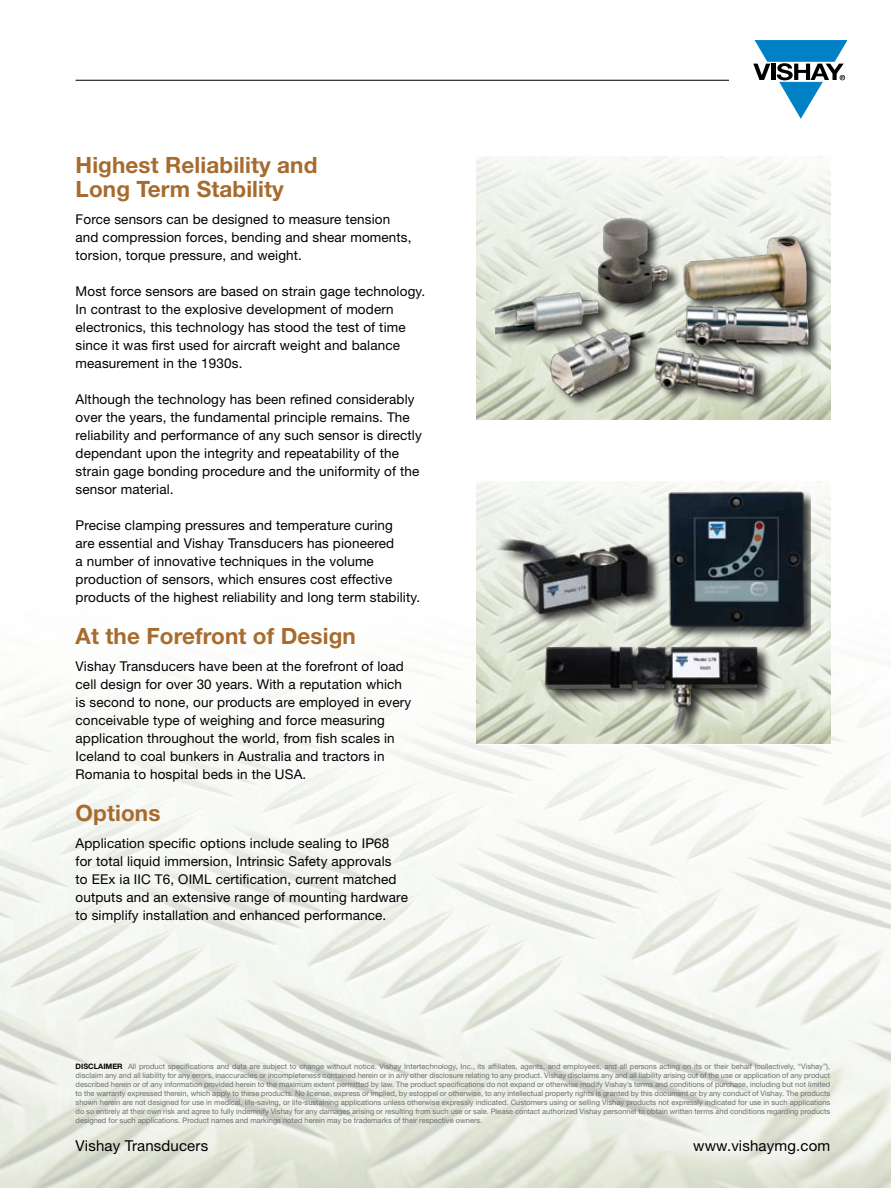
<style>
.page{position:relative;width:891px;height:1188px;background:#fff}
.page>*{position:absolute;margin:0;border:0;box-sizing:border-box;transform-origin:0 0}
.t1{font:700 22.5px/24px "Helvetica Neue LT Std";letter-spacing:.005em;color:#a76b2e}
.t2{font:15px "Helvetica Neue LT Std";letter-spacing:.01em;color:#000}
.t3{font:13.5px/18px "Helvetica Neue LT Std";letter-spacing:.01em;color:#000}
.t4{font:7.5px/9px "Helvetica Neue LT Std";color:#6d6f71;text-align:justify}
.t5{font:700 7.5px "Helvetica Neue LT Std";color:#000}
</style>
<div class="page">
<svg style="left:753px;top:40px;width:94px;height:78px"></svg>
<hr style="left:76px;top:80px;width:653px;height:1px;background:#000">
<img style="left:477px;top:157px;width:353px;height:262px">
<img style="left:495px;top:180px;width:335px;height:237px">
<img style="left:477px;top:481px;width:353px;height:263px">
<div style="left:490px;top:490px;width:321px;height:258px;background:#000;opacity:.75"></div>
<img style="left:490px;top:485px;width:331px;height:255px">
<h1 class="t1" style="left:76px;top:152px;width:243px">Highest Reliability and<br>Long Term Stability</h1>
<p class="t3" style="left:76px;top:210px;width:337px">Force sensors can be designed to measure tension and compression forces, bending and shear moments, torsion, torque pressure, and weight.</p>
<p class="t3" style="left:76px;top:282px;width:351px">M ost force sensors are based on strain gage technology.<br>I n contrast to the explosive development of modern electronics, this technology has stood the test of time since it was first used for aircraft weight and balance measurement in the 1930s.</p>
<p class="t3" style="left:76px;top:390px;width:348px">Although the technology has been refined considerably over the years, the fundamental principle remains. The reliability and performance of any such sensor is directly dependant upon the integrity and repeatability of the strain gage bonding procedure and the uniformity of the sensor material.</p>
<p class="t3" style="left:76px;top:516px;width:346px">Precise clamping pressures and temperature curing<br>are essential and Vishay Transducers has pioneered<br>a number of innovative techniques in the volume production of sensors, which ensures cost effective products of the highest reliability and long term stability.</p>
<h1 class="t1" style="left:76px;top:623px;width:282px">At the Forefront of Design</h1>
<p class="t3" style="left:76px;top:657px;width:337px">Vishay Transducers have been at the forefront of load cell design for over 30 years. With a reputation which is second to none, our products are employed in every conceivable type of weighing and force measuring application throughout the world, from fish scales in<br>I celand to coal bunkers in Australia and tractors in Romania to hospital beds in the USA.</p>
<h1 class="t1" style="left:76px;top:800px;width:86px">Options</h1>
<p class="t3" style="left:76px;top:834px;width:317px">Application specific options include sealing to I P68 for total liquid immersion, I ntrinsic Safety approvals to EEx ia II C T6, OIML</p>
<p class="t3" style="left:76px;top:870px;width:334px;text-indent:140px">certification, current matched outputs and an extensive range of mounting hardware to simplify installation and enhanced performance.</p>
<p class="t4" style="left:76px;top:1062px;width:756px;text-indent:53px">All product specifications and data are subject to change without notice. Vishay I ntertechnology, I nc., its affiliates, agents, and employees, and all persons acting on its or their behalf (collectively, “Vishay”), disclaim any and all liability for any errors, inaccuracies or incompleteness contained herein or in any other disclosure relating to any product. Vishay disclaims any and all liability arising out of the use or application of any product described herein or of any information provided herein to the maximum extent permitted by law. The product specifications do not expand or otherwise modify Vishay’s terms and conditions of purchase, including but not limited to the warranty expressed therein, which apply to these products. No license, express or implied, by estoppel or otherwise, to any intellectual property rights is granted by this document or by any conduct of Vishay. The products shown herein are not designed for use in medical, life-saving, or life-sustaining applications unless otherwise expressly indicated. Customers using or selling Vishay products not expressly indicated for use in such applications do so entirely at their own risk and agree to fully indemnify Vishay for any damages arising or resulting from such use or sale. Please contact authorized Vishay personnel to obtain written terms and conditions regarding products designed for such applications. Product names and markings noted herein may be trademarks of their respective owners.</p>
<p class="t5" style="left:76px;top:1062px;width:29px">DISCLAIMER</p>
<p class="t2" style="left:76px;top:1137px;width:134px">Vishay Transducers</p>
<p class="t2" style="left:693px;top:1137px;width:138px">www.vishaymg.com</p>
</div>
